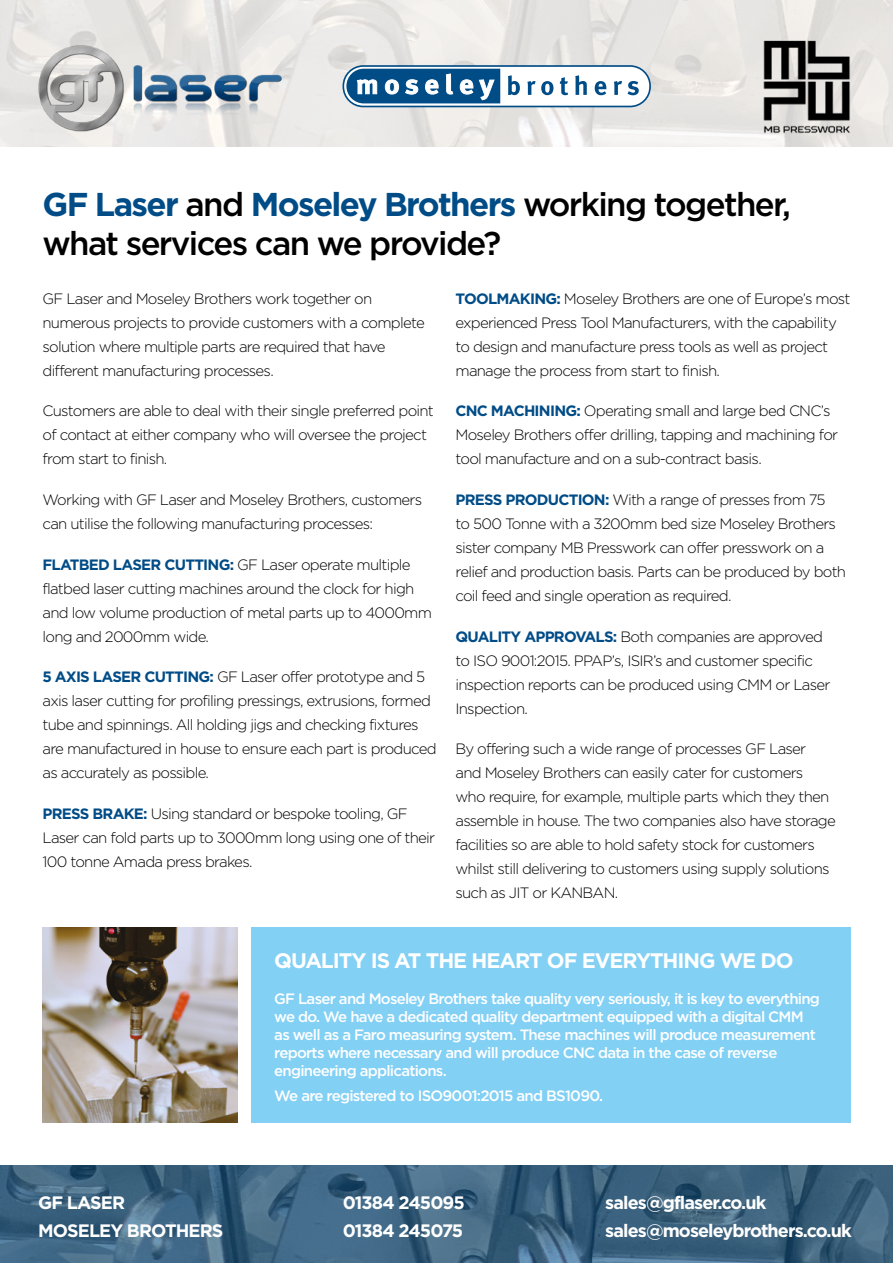
<style>
.page{position:relative;width:893px;height:1263px;background:#fff}
.page>*{position:absolute;margin:0;border:0;box-sizing:border-box;transform-origin:0 0}
.t1{font:500 33px/39.6px "Gotham";letter-spacing:-.05em;color:#000}
.t2{font:700 21px "Gotham";letter-spacing:-.05em;color:#fff}
.t3{font:700 18px "Gotham";letter-spacing:-.05em;color:#fff}
.t4{font:300 15px/24px "Gotham";letter-spacing:-.05em;color:#000}
.t5{font:500 15px/18px "Gotham";letter-spacing:-.05em;color:#fff}
.s1{font-weight:700;color:#004c87}
</style>
<div class="page">
<div style="left:251px;top:927px;width:599px;height:195px;background:#83d0f5"></div>
<img style="left:0;top:0;width:893px;height:147px">
<img style="left:30px;top:38px;width:258px;height:99px">
<img style="left:758px;top:36px;width:98px;height:101px">
<div style="left:343px;top:66px;width:307px;height:40px;background:#fff;border-radius:20px"></div>
<div style="left:342px;top:65px;width:309px;height:42px;border:2px solid #004c87;border-radius:20px"></div>
<svg style="left:346px;top:68px;width:155px;height:36px"></svg>
<svg style="left:508px;top:75px;width:12px;height:20px"></svg>
<svg style="left:527px;top:81px;width:26px;height:14px"></svg>
<svg style="left:560px;top:77px;width:8px;height:18px"></svg>
<svg style="left:575px;top:75px;width:12px;height:20px"></svg>
<svg style="left:595px;top:81px;width:11px;height:14px"></svg>
<svg style="left:614px;top:81px;width:25px;height:14px"></svg>
<svg style="left:0;top:1165px;width:893px;height:98px;background:#3d6380"></svg>
<img style="left:43px;top:927px;width:195px;height:195px">
<h1 class="t1" style="left:43px;top:184px;width:750px"><span class="s1">GF Laser</span> and <span class="s1">Moseley Brothers</span> working together, what services can we provide?</h1>
<p class="t4" style="left:43px;top:286px;width:384px">GF Laser and Moseley Brothers work together on numerous projects to provide customers with a complete solution where multiple parts are required that have different manufacturing processes.</p>
<p class="t4" style="left:43px;top:399px;width:393px">Customers are able to deal with their single preferred point of contact at either company who will oversee the project from start to finish.</p>
<p class="t4" style="left:43px;top:487px;width:381px">Working with GF Laser and Moseley Brothers, customers can utilise the following manufacturing processes:</p>
<p class="t4" style="left:43px;top:552px;width:391px"><span class="s1">FLATBED LASER CUTTING:</span> GF Laser operate multiple flatbed laser cutting machines around the clock for high and low volume production of metal parts up to 4000mm long and 2000mm wide.</p>
<p class="t4" style="left:43px;top:664px;width:396px"><span class="s1">5 AXIS LASER CUTTING:</span> GF Laser offer prototype and 5 axis laser cutting for profiling pressings, extrusions, formed tube and spinnings. All holding jigs and checking fixtures are manufactured in house to ensure each part is produced as accurately as possible.</p>
<p class="t4" style="left:43px;top:801px;width:394px"><span class="s1">PRESS BRAKE:</span> Using standard or bespoke tooling, GF<br>Laser can fold parts up to 3000mm long using one of their<br>100 tonne Amada press brakes.</p>
<p class="t4" style="left:455px;top:286px;width:396px"><span class="s1">TOOLMAKING:</span> Moseley Brothers are one of Europe’s most experienced Press Tool Manufacturers, with the capability to design and manufacture press tools as well as project manage the process from start to finish.</p>
<p class="t4" style="left:455px;top:399px;width:384px"><span class="s1">CNC MACHINING:</span> Operating small and large bed CNC’s<br>Moseley Brothers offer drilling, tapping and machining for tool manufacture and on a sub-contract basis.</p>
<p class="t4" style="left:455px;top:487px;width:392px"><span class="s1">PRESS PRODUCTION:</span> With a range of presses from 75<br>to 500 Tonne with a 3200mm bed size Moseley Brothers sister company MB Presswork can offer presswork on a relief and production basis. Parts can be produced by both coil feed and single operation as required.</p>
<p class="t4" style="left:455px;top:624px;width:377px"><span class="s1">QUALITY APPROVALS:</span> Both companies are approved to ISO 9001:2015. PPAP’s, ISIR’s and customer specific inspection reports can be produced using CMM or Laser Inspection.</p>
<p class="t4" style="left:455px;top:736px;width:382px">By offering such a wide range of processes GF Laser and Moseley Brothers can easily cater for customers who require, for example, multiple parts which they then assemble in house. The two companies also have storage facilities so are able to hold safety stock for customers whilst still delivering to customers using supply solutions such as JIT or KANBAN.</p>
<h2 class="t2" style="left:274px;top:948px;width:521px">QUALITY IS AT THE HEART OF EVERYTHING WE DO</h2>
<p class="t5" style="left:274px;top:989px;width:547px">GF Laser and Moseley Brothers take quality very seriously, it is key to everything we do. We have a dedicated quality department equipped with a digital CMM as well as a Faro measuring system. These machines will produce measurement reports where necessary and will produce CNC data in the case of reverse engineering applications.</p>
<p class="t5" style="left:274px;top:1087px;width:330px">We are registered to ISO9001:2015 and BS1090.</p>
<p class="t3" style="left:38px;top:1192px;width:88px">GF LASER</p>
<p class="t3" style="left:343px;top:1192px;width:124px">01384 245095</p>
<p class="t3" style="left:605px;top:1192px;width:163px">sales@gflaser.co.uk</p>
<p class="t3" style="left:38px;top:1220px;width:187px">MOSELEY BROTHERS</p>
<p class="t3" style="left:343px;top:1220px;width:122px">01384 245075</p>
<p class="t3" style="left:605px;top:1220px;width:248px">sales@moseleybrothers.co.uk</p>
</div>
